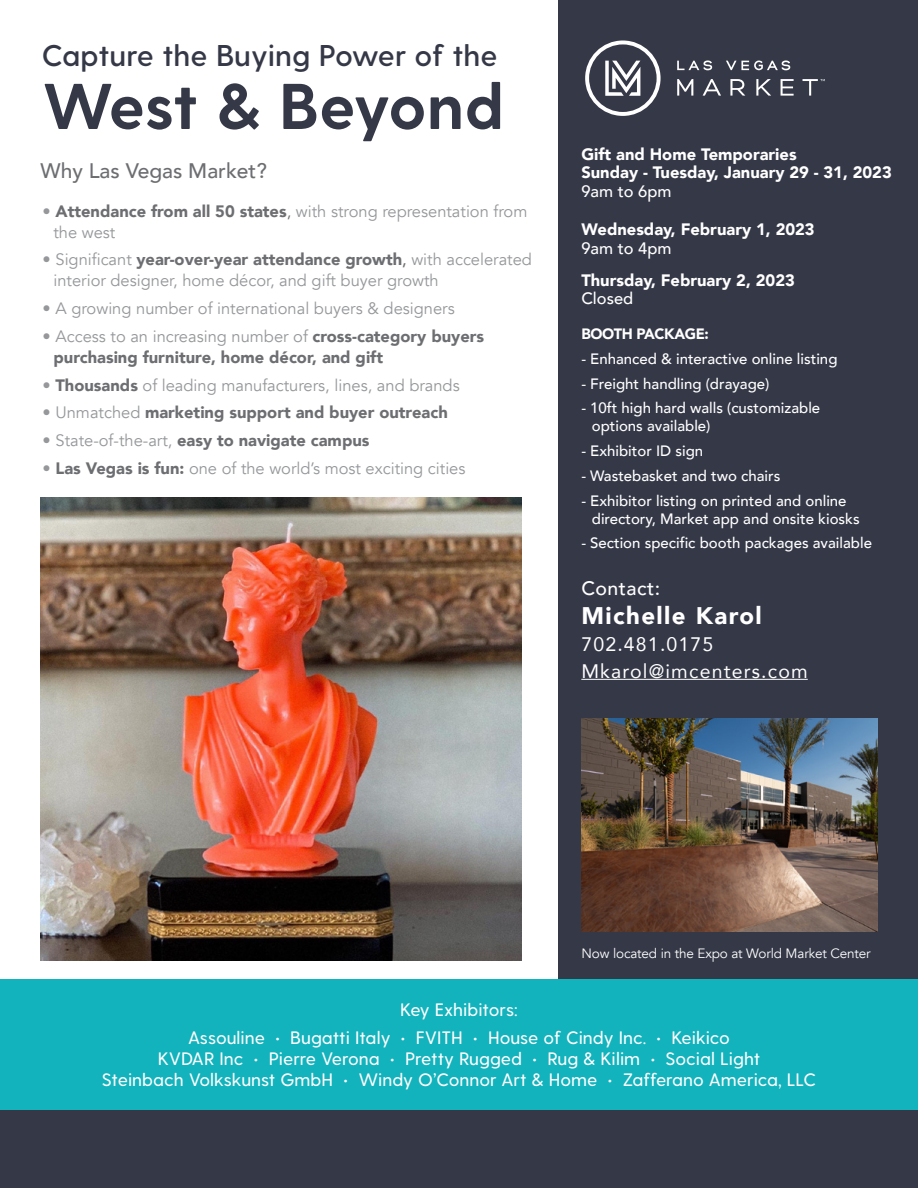
<style>
.page{position:relative;width:918px;height:1188px;background:#fff}
.page>*{position:absolute;margin:0;border:0;box-sizing:border-box;transform-origin:0 0}
.t1{font:700 64.5px "Greycliff CF";letter-spacing:-.015em;color:#353847}
.t2{font:600 30px "Greycliff CF";color:#353847}
.t3{font:900 24px "Avenir";letter-spacing:.06em;color:#fff}
.t4{font:500 21px "Avenir";color:#6d6e71}
.t5{font:19.5px/27px "Avenir";letter-spacing:.06em;color:#fff}
.t6{font:500 19.5px "Avenir";letter-spacing:.025em;color:#fff}
.t7{font:500 18px/27.8px "Greycliff CF";color:#fff;text-align:center}
.t8{font:16.5px/21px "Avenir";color:#95979a}
.t9{font:900 16.5px/21px "Avenir";color:#6d6e71}
.t10{font:900 16.5px/18.8px "Avenir";color:#fff}
.t11{font:500 16.5px "Avenir";color:#fff}
.t12{font:500 15px/18px "Avenir";color:#fff}
.t13{font:900 15px "Avenir";letter-spacing:-.025em;color:#fff}
.t14{font:13.5px "Avenir";letter-spacing:-.01em;color:#fff}
.s1{font-weight:900;color:#6d6e71}
.s2{color:#6d6e71}
.s3{font-weight:500;color:#6d6e71}
.s4{font-weight:400;color:#95979a}
</style>
<div class="page">
<div style="left:558px;top:0;width:360px;height:1188px;background:#353847"></div>
<svg style="left:585px;top:40px;width:76px;height:76px"></svg>
<svg style="left:677px;top:60px;width:35px;height:10px"></svg>
<svg style="left:726px;top:60px;width:64px;height:10px"></svg>
<svg style="left:677px;top:79px;width:16px;height:17px"></svg>
<svg style="left:703px;top:79px;width:18px;height:17px"></svg>
<svg style="left:730px;top:79px;width:15px;height:17px"></svg>
<svg style="left:756px;top:79px;width:15px;height:17px"></svg>
<svg style="left:781px;top:79px;width:13px;height:17px"></svg>
<svg style="left:803px;top:79px;width:22px;height:17px"></svg>
<hr style="left:581px;top:679px;width:227px;height:1px;background:#fff">
<img style="left:582px;top:719px;width:296px;height:213px">
<div style="left:0;top:1077px;width:918px;height:111px;background:#353847"></div>
<div style="left:0;top:980px;width:918px;height:130px;background:#12b3bd"></div>
<img style="left:40px;top:498px;width:482px;height:462px">
<h2 class="t2" style="left:42px;top:38px;width:457px">Capture the Buying Power of the</h2>
<h1 class="t1" style="left:42px;top:68px;width:464px">West &amp; Beyond</h1>
<p class="t4" style="left:40px;top:153px;width:228px">Why Las Vegas Market?</p>
<p class="t8" style="left:53px;top:201px;width:475px;text-indent:-11px">• <span class="s1">Attendance from all 50 states</span><span class="s2">,</span> with strong representation from the west</p>
<p class="t8" style="left:53px;top:250px;width:480px;text-indent:-11px">• Significant <span class="s1">year-over-year attendance growth</span><span class="s3">,</span> with accelerated interior designer, home décor, and gift buyer growth</p>
<p class="t8" style="left:43px;top:298px;width:414px">• A growing number of international buyers &amp; designers</p>
<p class="t9" style="left:53px;top:325px;width:432px;text-indent:-11px"><span class="s4">• Access to an increasing number of</span> cross-category buyers purchasing furniture, home décor, and gift</p>
<p class="t8" style="left:43px;top:375px;width:419px">• <span class="s1">Thousands</span> of leading manufacturers, lines, and brands</p>
<p class="t9" style="left:43px;top:402px;width:407px"><span class="s4">• Unmatched</span> marketing support and buyer outreach</p>
<p class="t9" style="left:43px;top:430px;width:328px"><span class="s4">• State-of-the-art,</span> easy to navigate campus</p>
<p class="t8" style="left:43px;top:458px;width:424px">• <span class="s1">Las Vegas is fun:</span> one of the world’s most exciting cities</p>
<p class="t10" style="left:581px;top:144px;width:312px">Gift and Home Temporaries<br>Sunday - Tuesday, January 29 - 31, 2023</p>
<p class="t11" style="left:581px;top:177px;width:92px">9am to 6pm</p>
<p class="t10" style="left:581px;top:220px;width:235px">Wednesday, February 1, 2023</p>
<p class="t11" style="left:581px;top:234px;width:92px">9am to 4pm</p>
<p class="t10" style="left:581px;top:270px;width:215px">Thursday, February 2, 2023</p>
<p class="t11" style="left:581px;top:284px;width:53px">Closed</p>
<p class="t13" style="left:581px;top:321px;width:129px">BOOTH PACKAGE:</p>
<p class="t12" style="left:581px;top:349px;width:258px">- Enhanced &amp; interactive online listing</p>
<p class="t12" style="left:581px;top:373px;width:190px">- Freight handling (drayage)</p>
<p class="t12" style="left:592px;top:398px;width:230px;text-indent:-10px">- 10ft high hard walls (customizable options available)</p>
<p class="t12" style="left:581px;top:441px;width:123px">- Exhibitor ID sign</p>
<p class="t12" style="left:581px;top:466px;width:201px">- Wastebasket and two chairs</p>
<p class="t12" style="left:592px;top:490px;width:269px;text-indent:-10px">- Exhibitor listing on printed and online directory, Market app and onsite kiosks</p>
<p class="t12" style="left:581px;top:533px;width:292px">- Section specific booth packages available</p>
<p class="t6" style="left:581px;top:571px;width:80px">Contact:</p>
<h3 class="t3" style="left:581px;top:595px;width:182px">Michelle Karol</h3>
<p class="t5" style="left:581px;top:630px;width:228px">702.481.0175<br>Mkarol@imcenters.com</p>
<p class="t14" style="left:582px;top:945px;width:291px">Now located in the Expo at World Market Center</p>
<p class="t7" style="left:188px;top:997px;width:544px">Key Exhibitors:<br>Assouline • Bugatti Italy • FVITH • House of Cindy Inc. • Keikico</p>
<p class="t7" style="left:102px;top:1049px;width:716px;line-height:21px">KVDAR Inc • Pierre Verona • Pretty Rugged • Rug &amp; Kilim • Social Light<br>Steinbach Volkskunst GmbH • Windy O’Connor Art &amp; Home • Zafferano America, LLC</p>
</div>
